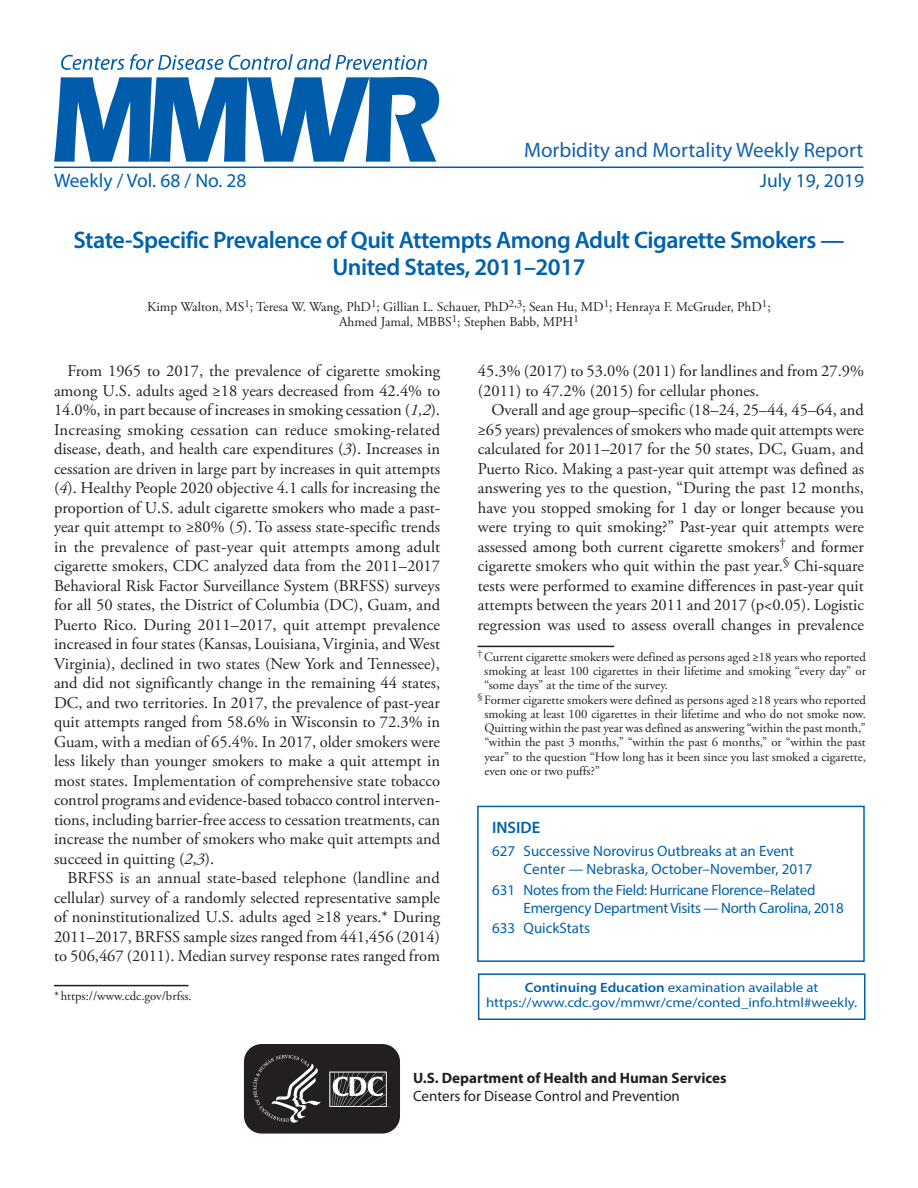
<style>
.page{position:relative;width:918px;height:1188px;background:#fff}
.page>*{position:absolute;margin:0;border:0;box-sizing:border-box;transform-origin:0 0}
.Report_Title{font:600 24px/27px "Myriad Pro";letter-spacing:-.02em;color:#0161ab;text-align:center}
.t1{font:21px "Myriad Pro";color:#1162ae}
.t2{font:19.5px "Myriad Pro";color:#0161ab}
.Paragraph{font:16.5px/19.5px "Adobe Garamond Pro";color:#231f20;text-align:justify}
.inside{font:600 16.5px "Myriad Pro";color:#0161ab}
.t3{font:15px/18px "Myriad Pro";letter-spacing:-.01em;color:#0161ab}
.t4{font:700 15px/18px "Myriad Pro";color:#231f20}
.Author_Names{font:13.5px/15px "Adobe Garamond Pro";color:#231f20;text-align:center}
.ce_callout_box{font:13.5px/15px "Myriad Pro";color:#0161ab;text-align:center;scale:1.1 1}
.footnote_no_rule_tex{font:12.75px/14.2px "Adobe Garamond Pro";color:#231f20;text-align:justify}
.Footnote{font:12.75px/14.2px "Adobe Garamond Pro";color:#231f20;text-align:justify}
.s1{font-style:italic}
.s2{font-weight:600}
.s3{font-weight:400}
</style>
<div class="page">
<hr style="left:54px;top:167px;width:810px;height:1px;background:#015dab">
<svg style="left:54px;top:77px;width:385px;height:85px"></svg>
<svg style="left:61px;top:54px;width:366px;height:16px"></svg>
<div style="left:477px;top:806px;width:388px;height:156px;border:2px solid #0161ab"></div>
<div style="left:478px;top:973px;width:388px;height:47px;border:2px solid #0161ab"></div>
<svg style="left:243px;top:1045px;width:157px;height:89px;background:#403c3d"></svg>
<hr style="left:54px;top:985px;width:134px;height:1px;background:#231f20">
<hr style="left:478px;top:646px;width:136px;height:1px;background:#231f20">
<p class="t1" style="left:524px;top:137px;width:341px">Morbidity and Mortality Weekly Report</p>
<p class="t2" style="left:54px;top:168px;width:194px">Weekly / Vol. 68 / No. 28</p>
<p class="t2" style="left:760px;top:168px;width:106px">July 19, 2019</p>
<h1 class="Report_Title" style="left:73px;top:225px;width:773px">State-Specific Prevalence of Quit Attempts Among Adult Cigarette Smokers —<br>United States, 2011–2017</h1>
<p class="Author_Names" style="left:147px;top:300px;width:625px">Kimp Walton, MS<sup>1</sup>; Teresa W. Wang, PhD<sup>1</sup>; Gillian L. Schauer, PhD<sup>2,3</sup>; Sean Hu, MD<sup>1</sup>; Henraya F. McGruder, PhD<sup>1</sup>;<br>Ahmed Jamal, MBBS<sup>1</sup>; Stephen Babb, MPH<sup>1</sup></p>
<p class="Paragraph" style="left:54px;top:362px;width:388px;text-indent:14px">From 1965 to 2017, the prevalence of cigarette smoking among U.S. adults aged ≥18 years decreased from 42.4% to 14.0%, in part because of increases in smoking cessation (<span class="s1">1,2</span>).<br>Increasing smoking cessation can reduce smoking-related disease, death, and health care expenditures (<span class="s1">3</span>). Increases in cessation are driven in large part by increases in quit attempts (<span class="s1">4</span>). Healthy People 2020 objective 4.1 calls for increasing the proportion of U.S. adult cigarette smokers who made a past&shy;year quit attempt to ≥80% (<span class="s1">5</span>). To assess state-specific trends in the prevalence of past-year quit attempts among adult cigarette smokers, CDC analyzed data from the 2011–2017<br>Behavioral Risk Factor Surveillance System (BRFSS) surveys for all 50 states, the District of Columbia (DC), Guam, and Puerto Rico. During 2011–2017, quit attempt prevalence increased in four states (Kansas, Louisiana, Virginia, and West Virginia), declined in two states (New York and Tennessee), and did not significantly change in the remaining 44 states, DC, and two territories. In 2017, the prevalence of past-year quit attempts ranged from 58.6% in Wisconsin to 72.3% in Guam, with a median of 65.4%. In 2017, older smokers were less likely than younger smokers to make a quit attempt in most states. Implementation of comprehensive state tobacco control programs and evidence-based tobacco control interven&shy;tions, including barrier-free access to cessation treatments, can increase the number of smokers who make quit attempts and succeed in quitting (<span class="s1">2</span>,<span class="s1">3</span>).</p>
<p class="Paragraph" style="left:54px;top:869px;width:388px;text-indent:14px">BRFSS is an annual state-based telephone (landline and cellular) survey of a randomly selected representative sample of noninstitutionalized U.S. adults aged ≥18 years.* During 2011–2017, BRFSS sample sizes ranged from 441,456 (2014) to 506,467 (2011). Median survey response rates ranged from</p>
<p class="Footnote" style="left:54px;top:989px;width:139px">* https://www.cdc.gov/brfss.</p>
<p class="Paragraph" style="left:478px;top:362px;width:388px">45.3% (2017) to 53.0% (2011) for landlines and from 27.9% (2011) to 47.2% (2015) for cellular phones.</p>
<p class="Paragraph" style="left:478px;top:401px;width:388px;text-indent:14px">Overall and age group–specific (18–24, 25–44, 45–64, and ≥65 years) prevalences of smokers who made quit attempts were calculated for 2011–2017 for the 50 states, DC, Guam, and Puerto Rico. Making a past-year quit attempt was defined as answering yes to the question, “During the past 12 months, have you stopped smoking for 1 day or longer because you were trying to quit smoking?” Past-year quit attempts were assessed among both current cigarette smokers<sup>†</sup> and former cigarette smokers who quit within the past year.<sup>§</sup> Chi-square tests were performed to examine differences in past-year quit attempts between the years 2011 and 2017 (p&lt;0.05). Logistic regression was used to assess overall changes in prevalence</p>
<p class="Footnote" style="left:484px;top:650px;width:383px;text-indent:-7px"><sup>†</sup> Current cigarette smokers were defined as persons aged ≥18 years who reported smoking at least 100 cigarettes in their lifetime and smoking “every day” or “some days” at the time of the survey.</p>
<p class="footnote_no_rule_tex" style="left:484px;top:693px;width:383px;text-indent:-7px"><sup>§</sup> Former cigarette smokers were defined as persons aged ≥18 years who reported smoking at least 100 cigarettes in their lifetime and who do not smoke now.<br>Quitting within the past year was defined as answering “within the past month,” “within the past 3 months,” “within the past 6 months,” or “within the past year” to the question “How long has it been since you last smoked a cigarette, even one or two puffs?”</p>
<h1 class="inside" style="left:492px;top:817px;width:50px">INSIDE</h1>
<p class="t3" style="left:524px;top:842px;width:290px;text-indent:-32px">627 Successive Norovirus Outbreaks at an Event<br>Center — Nebraska, October–November, 2017</p>
<p class="t3" style="left:524px;top:880px;width:322px;text-indent:-32px">631 Notes from the Field: Hurricane Florence–Related<br>Emergency Department Visits — North Carolina, 2018</p>
<p class="t3" style="left:492px;top:919px;width:99px">633 QuickStats</p>
<p class="ce_callout_box" style="left:486px;top:980px;width:339px"><span class="s2">Continuing Education</span> examination available at https://www.cdc.gov/mmwr/cme/conted_info.html#weekly.</p>
<p class="t4" style="left:413px;top:1069px;width:315px">U.S. Department of Health and Human Services<br><span class="s3">Centers for Disease Control and Prevention</span></p>
</div>
